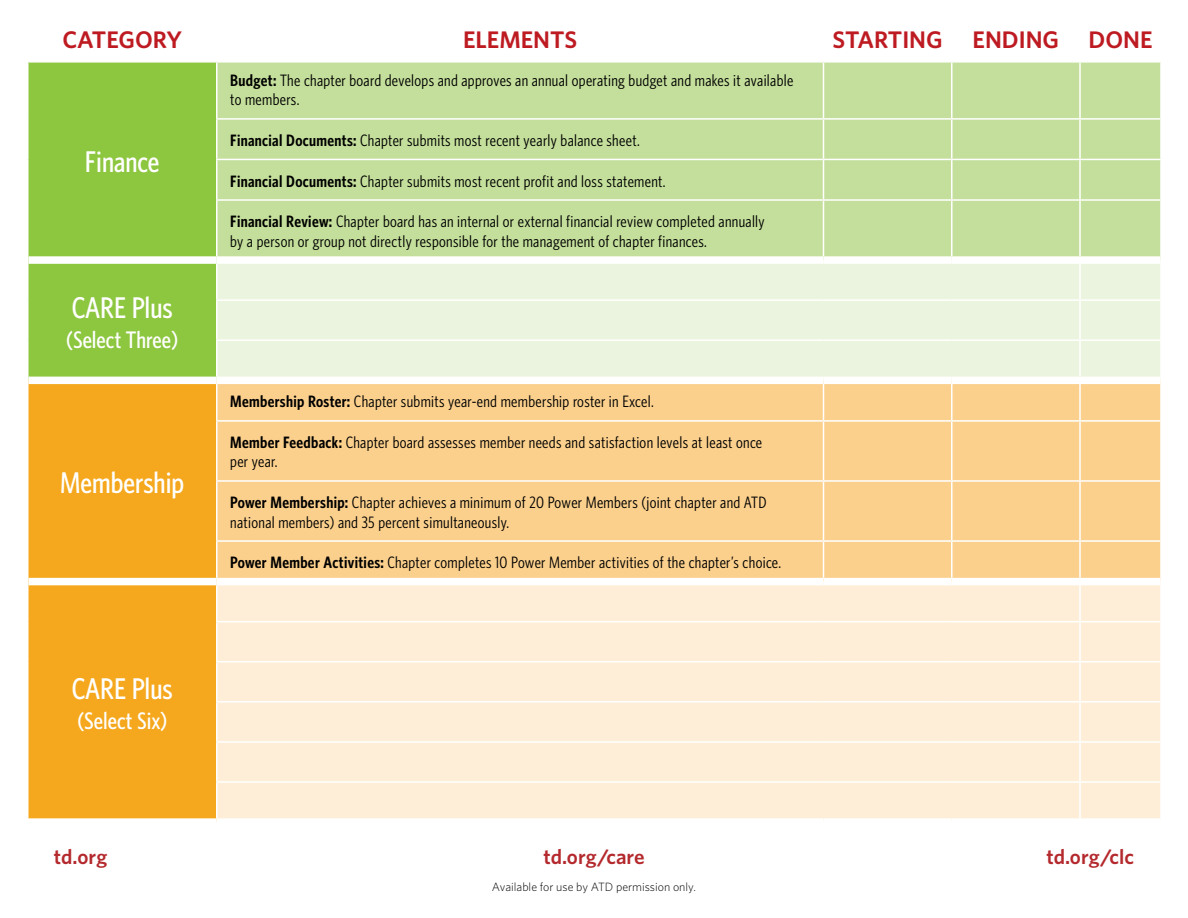
<style>
.page{position:relative;width:1188px;height:918px;background:#fff}
.page>*{position:absolute;margin:0;border:0;box-sizing:border-box;transform-origin:0 0}
.t1{font:500 condensed 30px "Whitney HTF";color:#fff}
.t2{font:600 24px "Whitney HTF";color:#bd1b21}
.t3{font:500 condensed 24px "Whitney HTF";color:#fff}
.t4{font:600 21px "Whitney HTF";color:#b4292d}
.t5{font:condensed 16.5px/19.5px "Whitney HTF";letter-spacing:.02em;color:#000}
.t6{font:300 12px "Whitney HTF";color:#000}
.s1{font-weight:600}
</style>
<div class="page">
<div style="left:28px;top:63px;width:188px;height:314px;background:#8dc63f"></div>
<div style="left:218px;top:63px;width:942px;height:193px;background:#c4df9b"></div>
<div style="left:218px;top:264px;width:942px;height:113px;background:#ebf4de"></div>
<div style="left:28px;top:384px;width:188px;height:434px;background:#f5a81d"></div>
<div style="left:218px;top:384px;width:942px;height:194px;background:#fbd08d"></div>
<div style="left:218px;top:585px;width:942px;height:233px;background:#feeed8"></div>
<hr style="left:823px;top:63px;width:1px;height:55px;background:#fff">
<hr style="left:951px;top:63px;width:1px;height:55px;background:#fff">
<hr style="left:1079px;top:63px;width:2px;height:55px;background:#fff">
<hr style="left:216px;top:118px;width:608px;height:2px;background:#fff">
<hr style="left:824px;top:118px;width:128px;height:2px;background:#fff">
<hr style="left:823px;top:120px;width:1px;height:39px;background:#fff">
<hr style="left:952px;top:118px;width:128px;height:2px;background:#fff">
<hr style="left:951px;top:120px;width:1px;height:39px;background:#fff">
<hr style="left:1080px;top:118px;width:82px;height:2px;background:#fff">
<hr style="left:1079px;top:120px;width:2px;height:39px;background:#fff">
<hr style="left:216px;top:159px;width:608px;height:1px;background:#fff">
<hr style="left:824px;top:159px;width:128px;height:1px;background:#fff">
<hr style="left:823px;top:160px;width:1px;height:39px;background:#fff">
<hr style="left:952px;top:159px;width:128px;height:1px;background:#fff">
<hr style="left:951px;top:160px;width:1px;height:39px;background:#fff">
<hr style="left:1080px;top:159px;width:82px;height:1px;background:#fff">
<hr style="left:1079px;top:160px;width:2px;height:39px;background:#fff">
<hr style="left:216px;top:199px;width:608px;height:2px;background:#fff">
<hr style="left:824px;top:199px;width:128px;height:2px;background:#fff">
<hr style="left:823px;top:201px;width:1px;height:55px;background:#fff">
<hr style="left:952px;top:199px;width:128px;height:2px;background:#fff">
<hr style="left:951px;top:201px;width:1px;height:55px;background:#fff">
<hr style="left:1080px;top:199px;width:82px;height:2px;background:#fff">
<hr style="left:1079px;top:201px;width:2px;height:55px;background:#fff">
<hr style="left:1079px;top:264px;width:2px;height:35px;background:#fff">
<hr style="left:216px;top:299px;width:608px;height:2px;background:#fff">
<hr style="left:824px;top:299px;width:128px;height:2px;background:#fff">
<hr style="left:952px;top:299px;width:128px;height:2px;background:#fff">
<hr style="left:1080px;top:299px;width:82px;height:2px;background:#fff">
<hr style="left:1079px;top:301px;width:2px;height:38px;background:#fff">
<hr style="left:216px;top:339px;width:608px;height:2px;background:#fff">
<hr style="left:824px;top:339px;width:128px;height:2px;background:#fff">
<hr style="left:952px;top:339px;width:128px;height:2px;background:#fff">
<hr style="left:1080px;top:339px;width:82px;height:2px;background:#fff">
<hr style="left:1079px;top:341px;width:2px;height:36px;background:#fff">
<hr style="left:823px;top:384px;width:1px;height:36px;background:#fff">
<hr style="left:951px;top:384px;width:1px;height:36px;background:#fff">
<hr style="left:1079px;top:384px;width:2px;height:36px;background:#fff">
<hr style="left:216px;top:420px;width:608px;height:2px;background:#fff">
<hr style="left:824px;top:420px;width:128px;height:2px;background:#fff">
<hr style="left:823px;top:422px;width:1px;height:58px;background:#fff">
<hr style="left:952px;top:420px;width:128px;height:2px;background:#fff">
<hr style="left:951px;top:422px;width:1px;height:58px;background:#fff">
<hr style="left:1080px;top:420px;width:82px;height:2px;background:#fff">
<hr style="left:1079px;top:422px;width:2px;height:58px;background:#fff">
<hr style="left:216px;top:480px;width:608px;height:2px;background:#fff">
<hr style="left:824px;top:480px;width:128px;height:2px;background:#fff">
<hr style="left:823px;top:482px;width:1px;height:58px;background:#fff">
<hr style="left:952px;top:480px;width:128px;height:2px;background:#fff">
<hr style="left:951px;top:482px;width:1px;height:58px;background:#fff">
<hr style="left:1080px;top:480px;width:82px;height:2px;background:#fff">
<hr style="left:1079px;top:482px;width:2px;height:58px;background:#fff">
<hr style="left:216px;top:540px;width:608px;height:2px;background:#fff">
<hr style="left:824px;top:540px;width:128px;height:2px;background:#fff">
<hr style="left:823px;top:542px;width:1px;height:36px;background:#fff">
<hr style="left:952px;top:540px;width:128px;height:2px;background:#fff">
<hr style="left:951px;top:542px;width:1px;height:36px;background:#fff">
<hr style="left:1080px;top:540px;width:82px;height:2px;background:#fff">
<hr style="left:1079px;top:542px;width:2px;height:36px;background:#fff">
<hr style="left:1079px;top:585px;width:2px;height:36px;background:#fff">
<hr style="left:216px;top:621px;width:608px;height:1px;background:#fff">
<hr style="left:824px;top:621px;width:128px;height:1px;background:#fff">
<hr style="left:952px;top:621px;width:128px;height:1px;background:#fff">
<hr style="left:1080px;top:621px;width:82px;height:1px;background:#fff">
<hr style="left:1079px;top:622px;width:2px;height:39px;background:#fff">
<hr style="left:216px;top:661px;width:608px;height:2px;background:#fff">
<hr style="left:824px;top:661px;width:128px;height:2px;background:#fff">
<hr style="left:952px;top:661px;width:128px;height:2px;background:#fff">
<hr style="left:1080px;top:661px;width:82px;height:2px;background:#fff">
<hr style="left:1079px;top:663px;width:2px;height:38px;background:#fff">
<hr style="left:216px;top:701px;width:608px;height:2px;background:#fff">
<hr style="left:824px;top:701px;width:128px;height:2px;background:#fff">
<hr style="left:952px;top:701px;width:128px;height:2px;background:#fff">
<hr style="left:1080px;top:701px;width:82px;height:2px;background:#fff">
<hr style="left:1079px;top:703px;width:2px;height:38px;background:#fff">
<hr style="left:216px;top:741px;width:608px;height:2px;background:#fff">
<hr style="left:824px;top:741px;width:128px;height:2px;background:#fff">
<hr style="left:952px;top:741px;width:128px;height:2px;background:#fff">
<hr style="left:1080px;top:741px;width:82px;height:2px;background:#fff">
<hr style="left:1079px;top:743px;width:2px;height:38px;background:#fff">
<hr style="left:216px;top:781px;width:608px;height:2px;background:#fff">
<hr style="left:824px;top:781px;width:128px;height:2px;background:#fff">
<hr style="left:952px;top:781px;width:128px;height:2px;background:#fff">
<hr style="left:1080px;top:781px;width:82px;height:2px;background:#fff">
<hr style="left:1079px;top:783px;width:2px;height:35px;background:#fff">
<div style="left:28px;top:256px;width:189px;height:8px;background:#fff"></div>
<div style="left:28px;top:578px;width:189px;height:7px;background:#fff"></div>
<h2 class="t2" style="left:62px;top:25px;width:121px">CATEGORY</h2>
<h2 class="t2" style="left:463px;top:25px;width:116px">ELEMENTS</h2>
<h2 class="t2" style="left:833px;top:25px;width:321px">STARTING ENDING DONE</h2>
<h1 class="t1" style="left:85px;top:144px;width:76px">Finance</h1>
<h1 class="t1" style="left:72px;top:290px;width:103px">CARE Plus</h1>
<h2 class="t3" style="left:66px;top:325px;width:113px">(Select Three)</h2>
<h1 class="t1" style="left:60px;top:466px;width:126px">Membership</h1>
<h1 class="t1" style="left:72px;top:671px;width:103px">CARE Plus</h1>
<h2 class="t3" style="left:77px;top:707px;width:91px">(Select Six)</h2>
<p class="t5" style="left:230px;top:70px;width:565px"><span class="s1">Budget:</span> The chapter board develops and approves an annual operating budget and makes it available to members.</p>
<p class="t5" style="left:230px;top:130px;width:411px"><span class="s1">Financial Documents:</span> Chapter submits most recent yearly balance sheet.</p>
<p class="t5" style="left:230px;top:171px;width:437px"><span class="s1">Financial Documents:</span> Chapter submits most recent profit and loss statement.</p>
<p class="t5" style="left:230px;top:211px;width:536px"><span class="s1">Financial Review:</span> Chapter board has an internal or external financial review completed annually by a person or group not directly responsible for the management of chapter finances.</p>
<p class="t5" style="left:230px;top:392px;width:425px"><span class="s1">Membership Roster:</span> Chapter submits year-end membership roster in Excel.</p>
<p class="t5" style="left:230px;top:432px;width:533px"><span class="s1">Member Feedback:</span> Chapter board assesses member needs and satisfaction levels at least once per year.</p>
<p class="t5" style="left:230px;top:492px;width:538px"><span class="s1">Power Membership:</span> Chapter achieves a minimum of 20 Power Members (joint chapter and ATD national members) and 35 percent simultaneously.</p>
<p class="t5" style="left:230px;top:552px;width:552px"><span class="s1">Power Member Activities:</span> Chapter completes 10 Power Member activities of the chapter’s choice.</p>
<p class="t4" style="left:54px;top:844px;width:55px">td.org</p>
<p class="t4" style="left:543px;top:844px;width:103px">td.org/care</p>
<p class="t4" style="left:1046px;top:844px;width:89px">td.org/clc</p>
<p class="t6" style="left:492px;top:880px;width:206px">Available for use by ATD permission only.</p>
</div>
